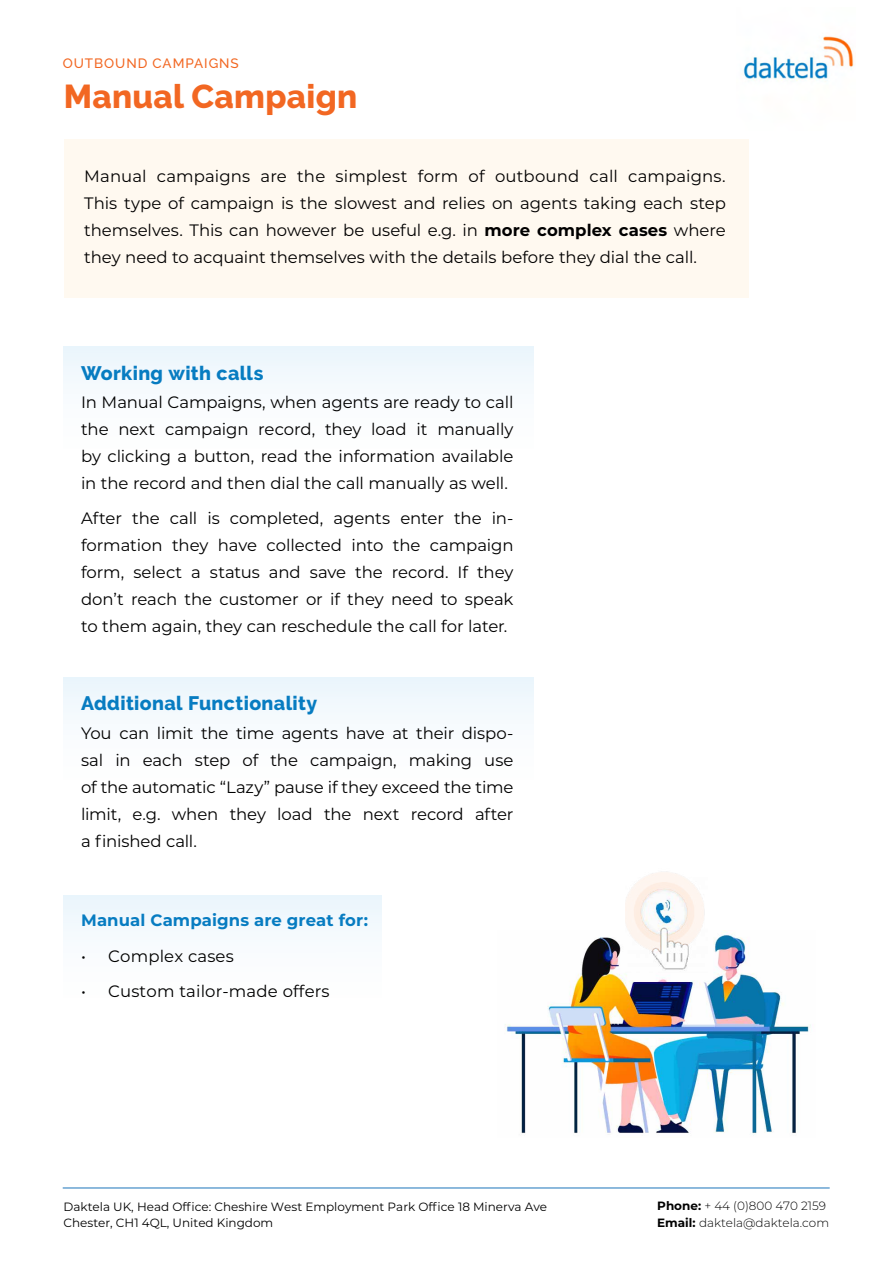
<style>
.page{position:relative;width:893px;height:1263px;background:#fff}
.page>*{position:absolute;margin:0;border:0;box-sizing:border-box;transform-origin:0 0}
.t1{font:800 33px "Raleway";letter-spacing:.01em;color:#f26722}
.t2{font:800 19.5px "Raleway";letter-spacing:.02em;color:#077cc1}
.t3{font:16.5px/27px "Montserrat";letter-spacing:-.005em;color:#000;text-align:justify}
.t4{font:700 16.5px "Montserrat";letter-spacing:.005em;color:#077cc1}
.t5{font:500 13.5px "Raleway";letter-spacing:.07em;color:#f26722}
.t6{font:12px/16.2px "Montserrat";color:#000}
.t7{font:300 12px/16.2px "Montserrat";color:#000}
.s1{font-weight:700}
</style>
<div class="page">
<img style="left:743px;top:36px;width:111px;height:45px">
<hr style="left:63px;top:1187px;width:767px;height:1px;background:#1c75ba">
<img style="left:505px;top:931px;width:306px;height:203px">
<div style="left:64px;top:139px;width:684px;height:158px;background:#fff9f0"></div>
<img style="left:625px;top:871px;width:82px;height:101px">
<p class="t5" style="left:63px;top:55px;width:178px">OUTBOUND CAMPAIGNS</p>
<h1 class="t1" style="left:64px;top:78px;width:295px">Manual Campaign</h1>
<p class="t3" style="left:84px;top:162px;width:643px">Manual campaigns are the simplest form of outbound call campaigns.<br>This type of campaign is the slowest and relies on agents taking each step themselves. This can however be useful e.g. in <span class="s1">more complex cases</span> where they need to acquaint themselves with the details before they dial the call.</p>
<p class="t2" style="left:81px;top:362px;width:184px">Working with calls</p>
<p class="t3" style="left:81px;top:388px;width:434px">In Manual Campaigns, when agents are ready to call the next campaign record, they load it manually by clicking a button, read the information available in the record and then dial the call manually as well.</p>
<p class="t3" style="left:81px;top:504px;width:434px">After the call is completed, agents enter the in&shy;formation they have collected into the campaign form, select a status and save the record. If they don’t reach the customer or if they need to speak to them again, they can reschedule the call for later.</p>
<p class="t2" style="left:81px;top:692px;width:238px">Additional Functionality</p>
<p class="t3" style="left:81px;top:719px;width:434px">You can limit the time agents have at their dispo&shy;sal in each step of the campaign, making use of the automatic “Lazy” pause if they exceed the time limit, e.g. when they load the next record after a finished call.</p>
<p class="t4" style="left:81px;top:908px;width:288px">Manual Campaigns are great for:</p>
<p class="t3" style="left:81px;top:942px;width:154px">• Complex cases</p>
<p class="t3" style="left:81px;top:977px;width:250px">• Custom tailor-made offers</p>
<p class="t6" style="left:63px;top:1198px;width:485px">Daktela UK, Head Office: Cheshire West Employment Park Office 18 Minerva Ave<br>Chester, CH1 4QL, United Kingdom</p>
<p class="t7" style="left:657px;top:1197px;width:173px"><span class="s1">Phone:</span> + 44 (0)800 470 2159<br><span class="s1">Email:</span> daktela@daktela.com</p>
</div>
